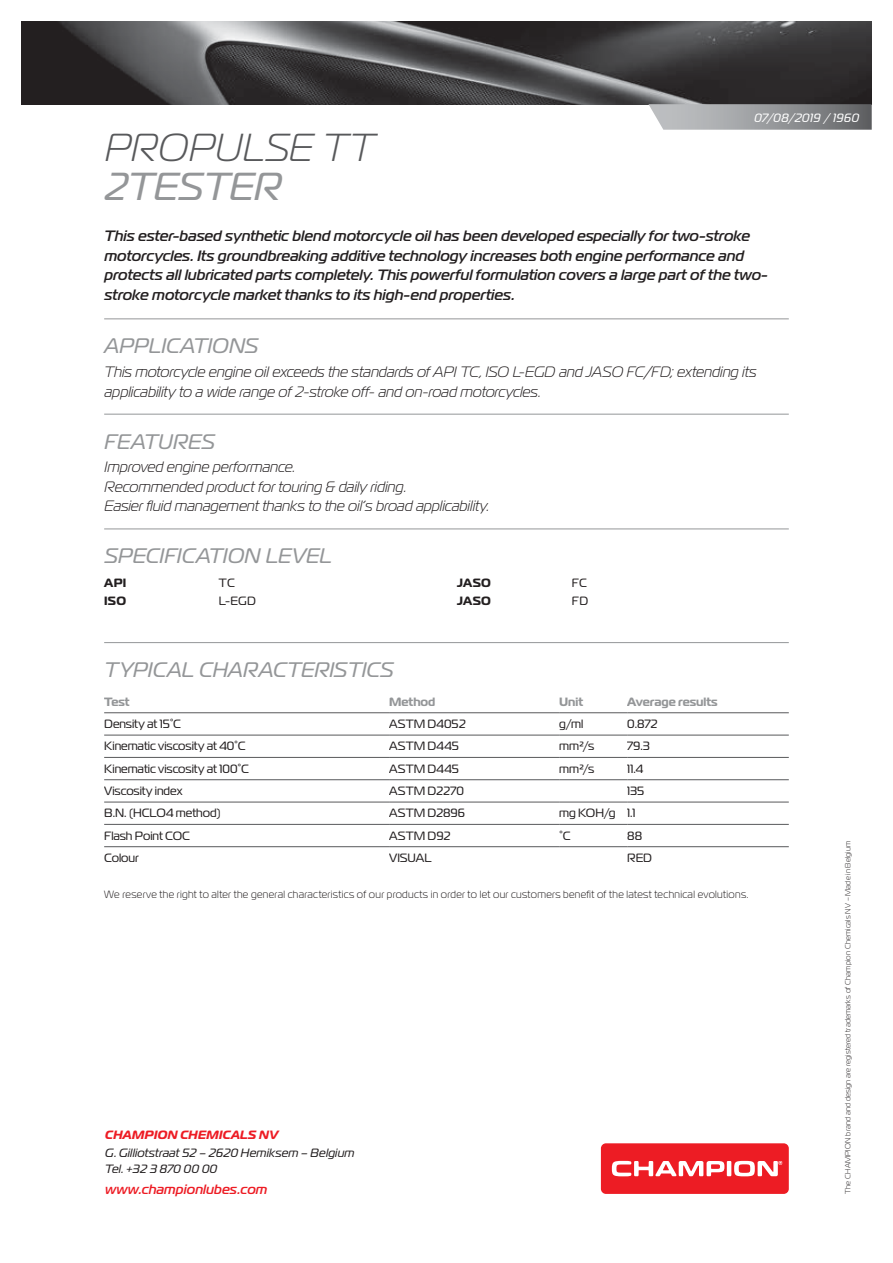
<style>
.page{position:relative;width:893px;height:1263px;background:#fff}
.page>*{position:absolute;margin:0;border:0;box-sizing:border-box;transform-origin:0 0}
.Product_Name{font:italic 300 39px "Magistral";letter-spacing:.005em;color:#58595b}
.Product_Name1{font:italic 39px "Magistral";color:#949698}
.Titles{font:italic 21px "Magistral";letter-spacing:.005em;color:#949698}
.Product_description{font:italic 500 15px/19.5px "Magistral";letter-spacing:.005em;color:#231f20}
.Body_App{font:italic 300 15px/19.5px "Magistral";letter-spacing:.005em;color:#231f20}
.Body_Features{font:italic 300 15px/19.5px "Magistral";letter-spacing:.005em;color:#231f20}
.t1{font:italic 500 13.5px "Magistral";letter-spacing:.01em;color:#ed1c24}
.Characs__n{font:12px "Magistral";letter-spacing:-.005em;color:#231f20}
.t2{font:italic 12px/16.2px "Magistral";letter-spacing:.015em;color:#231f20}
.Characs_Title__n{font:700 12px "Magistral";letter-spacing:-.005em;color:#949698}
.t3{font:italic 700 12px "Magistral";letter-spacing:.02em;color:#ed1c24}
.Date{font:italic 12px "Magistral";letter-spacing:.03em;color:#fff}
.Boby_Specifications{font:700 12px "Magistral";letter-spacing:.015em;color:#231f20}
.Body_Specifications{font:12px "Magistral";letter-spacing:.015em;color:#231f20}
.Body_Characs__n{font:300 10.5px "Magistral";letter-spacing:.03em;color:#231f20}
.t4{font:300 7.5px "Magistral";letter-spacing:.025em;color:#231f20}
</style>
<div class="page">
<img style="left:21px;top:21px;width:851px;height:83px">
<svg style="left:648px;top:104px;width:224px;height:26px;background:#9a9c9e"></svg>
<div style="left:601px;top:1143px;width:188px;height:51px;background:#ed1c24;border-radius:5px"></div>
<svg style="left:612px;top:1161px;width:112px;height:15px"></svg>
<hr style="left:727px;top:1161px;width:4px;height:15px;background:#fff">
<svg style="left:734px;top:1161px;width:48px;height:15px"></svg>
<hr style="left:104px;top:318px;width:685px;height:1px;background:#949698">
<hr style="left:104px;top:414px;width:685px;height:1px;background:#949698">
<hr style="left:104px;top:528px;width:685px;height:1px;background:#949698">
<hr style="left:104px;top:642px;width:685px;height:1px;background:#949698">
<hr style="left:104px;top:712px;width:285px;height:1px;background:#58595b">
<hr style="left:389px;top:712px;width:170px;height:1px;background:#58595b">
<hr style="left:559px;top:712px;width:68px;height:1px;background:#58595b">
<hr style="left:627px;top:712px;width:162px;height:1px;background:#58595b">
<hr style="left:104px;top:735px;width:285px;height:1px;background:#58595b">
<hr style="left:389px;top:735px;width:170px;height:1px;background:#58595b">
<hr style="left:559px;top:735px;width:68px;height:1px;background:#58595b">
<hr style="left:627px;top:735px;width:162px;height:1px;background:#58595b">
<hr style="left:104px;top:757px;width:285px;height:1px;background:#58595b">
<hr style="left:389px;top:757px;width:170px;height:1px;background:#58595b">
<hr style="left:559px;top:757px;width:68px;height:1px;background:#58595b">
<hr style="left:627px;top:757px;width:162px;height:1px;background:#58595b">
<hr style="left:104px;top:779px;width:285px;height:1px;background:#58595b">
<hr style="left:389px;top:779px;width:170px;height:1px;background:#58595b">
<hr style="left:559px;top:779px;width:68px;height:1px;background:#58595b">
<hr style="left:627px;top:779px;width:162px;height:1px;background:#58595b">
<hr style="left:104px;top:802px;width:285px;height:1px;background:#58595b">
<hr style="left:389px;top:802px;width:170px;height:1px;background:#58595b">
<hr style="left:559px;top:802px;width:68px;height:1px;background:#58595b">
<hr style="left:627px;top:802px;width:162px;height:1px;background:#58595b">
<hr style="left:104px;top:824px;width:285px;height:1px;background:#58595b">
<hr style="left:389px;top:824px;width:170px;height:1px;background:#58595b">
<hr style="left:559px;top:824px;width:68px;height:1px;background:#58595b">
<hr style="left:627px;top:824px;width:162px;height:1px;background:#58595b">
<hr style="left:104px;top:846px;width:285px;height:1px;background:#58595b">
<hr style="left:389px;top:846px;width:170px;height:1px;background:#58595b">
<hr style="left:559px;top:846px;width:68px;height:1px;background:#58595b">
<hr style="left:627px;top:846px;width:162px;height:1px;background:#58595b">
<p class="Date" style="left:754px;top:110px;width:106px">07/08/2019 / 1960</p>
<p class="Product_Name" style="left:104px;top:124px;width:271px">PROPULSE TT</p>
<p class="Product_Name1" style="left:104px;top:163px;width:179px">2TESTER</p>
<p class="Product_description" style="left:104px;top:227px;width:665px">This ester-based synthetic blend motorcycle oil has been developed especially for two-stroke motorcycles. Its groundbreaking additive technology increases both engine performance and protects all lubricated parts completely. This powerful formulation covers a large part of the two&shy;stroke motorcycle market thanks to its high-end properties.</p>
<p class="Titles" style="left:104px;top:333px;width:155px">APPLICATIONS</p>
<p class="Body_App" style="left:104px;top:362px;width:653px">This motorcycle engine oil exceeds the standards of API TC, ISO L-EGD and JASO FC/FD; extending its applicability to a wide range of 2-stroke off- and on-road motorcycles.</p>
<p class="Titles" style="left:104px;top:428px;width:112px">FEATURES</p>
<p class="Body_Features" style="left:104px;top:457px;width:386px">Improved engine performance.<br>Recommended product for touring &amp; daily riding.<br>Easier fluid management thanks to the oil’s broad applicability.</p>
<p class="Titles" style="left:104px;top:543px;width:229px">SPECIFICATION LEVEL</p>
<p class="Boby_Specifications" style="left:104px;top:575px;width:24px">API</p>
<p class="Body_Specifications" style="left:219px;top:576px;width:17px">TC</p>
<p class="Boby_Specifications" style="left:104px;top:593px;width:23px">ISO</p>
<p class="Body_Specifications" style="left:219px;top:594px;width:38px">L-EGD</p>
<p class="Boby_Specifications" style="left:457px;top:575px;width:35px">JASO</p>
<p class="Body_Specifications" style="left:572px;top:576px;width:16px">FC</p>
<p class="Boby_Specifications" style="left:457px;top:593px;width:35px">JASO</p>
<p class="Body_Specifications" style="left:572px;top:594px;width:18px">FD</p>
<p class="Titles" style="left:104px;top:657px;width:291px">TYPICAL CHARACTERISTICS</p>
<p class="Characs_Title__n" style="left:104px;top:694px;width:27px">Test</p>
<p class="Characs_Title__n" style="left:389px;top:694px;width:48px">Method</p>
<p class="Characs_Title__n" style="left:559px;top:694px;width:25px">Unit</p>
<p class="Characs_Title__n" style="left:627px;top:694px;width:92px">Average results</p>
<p class="Characs__n" style="left:104px;top:716px;width:78px">Density at 15°C</p>
<p class="Characs__n" style="left:389px;top:716px;width:78px">ASTM D4052</p>
<p class="Characs__n" style="left:559px;top:716px;width:26px">g/ml</p>
<p class="Characs__n" style="left:627px;top:716px;width:32px">0.872</p>
<p class="Characs__n" style="left:104px;top:739px;width:143px">Kinematic viscosity at 40°C</p>
<p class="Characs__n" style="left:389px;top:739px;width:71px">ASTM D445</p>
<p class="Characs__n" style="left:559px;top:739px;width:37px">mm²/s</p>
<p class="Characs__n" style="left:627px;top:739px;width:24px">79.3</p>
<p class="Characs__n" style="left:104px;top:761px;width:146px">Kinematic viscosity at 100°C</p>
<p class="Characs__n" style="left:389px;top:761px;width:71px">ASTM D445</p>
<p class="Characs__n" style="left:559px;top:761px;width:37px">mm²/s</p>
<p class="Characs__n" style="left:627px;top:761px;width:18px">11.4</p>
<p class="Characs__n" style="left:104px;top:783px;width:80px">Viscosity index</p>
<p class="Characs__n" style="left:389px;top:783px;width:76px">ASTM D2270</p>
<p class="Characs__n" style="left:627px;top:783px;width:19px">135</p>
<p class="Characs__n" style="left:104px;top:806px;width:118px">B.N. (HCLO4 method)</p>
<p class="Characs__n" style="left:389px;top:806px;width:77px">ASTM D2896</p>
<p class="Characs__n" style="left:559px;top:806px;width:58px">mg KOH/g</p>
<p class="Characs__n" style="left:627px;top:806px;width:10px">1.1</p>
<p class="Characs__n" style="left:104px;top:828px;width:87px">Flash Point COC</p>
<p class="Characs__n" style="left:389px;top:828px;width:63px">ASTM D92</p>
<p class="Characs__n" style="left:559px;top:828px;width:13px">°C</p>
<p class="Characs__n" style="left:627px;top:828px;width:16px">88</p>
<p class="Characs__n" style="left:104px;top:850px;width:36px">Colour</p>
<p class="Characs__n" style="left:389px;top:850px;width:44px">VISUAL</p>
<p class="Characs__n" style="left:627px;top:850px;width:26px">RED</p>
<p class="Body_Characs__n" style="left:104px;top:888px;width:646px">We reserve the right to alter the general characteristics of our products in order to let our customers benefit of the latest technical evolutions.</p>
<p class="t3" style="left:105px;top:1127px;width:175px">CHAMPION CHEMICALS NV</p>
<p class="t2" style="left:105px;top:1145px;width:251px">G. Gilliotstraat 52 – 2620 Hemiksem – Belgium<br>Tel. +32 3 870 00 00</p>
<p class="t1" style="left:105px;top:1181px;width:164px">www.championlubes.com</p>
<p class="t4" style="left:843px;top:1194px;width:355px;rotate:-90deg">The CHAMPION brand and design are registered trademarks of Champion Chemicals NV – Made in Belgium</p>
</div>
